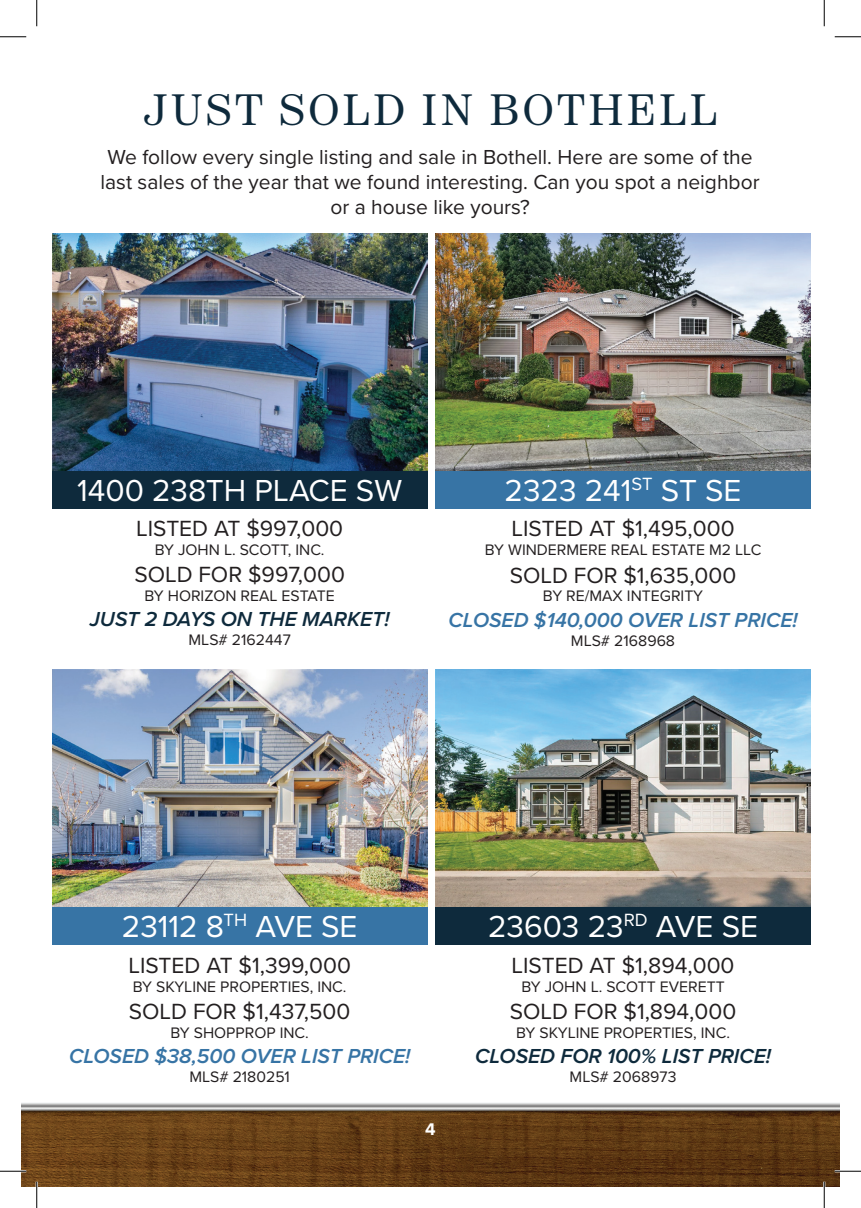
<style>
.page{position:relative;width:861px;height:1208px;background:#fff}
.page>*{position:absolute;margin:0;border:0;box-sizing:border-box;transform-origin:0 0}
.t1{font:43.75px "Scotch Text";letter-spacing:.06em;color:#0e2a3c}
.t2{font:31.5px "Proxima Nova";color:#fff}
.t3{font:22.75px "Proxima Nova";color:#231f20}
.t4{font:21px/25.2px "Proxima Nova";color:#231f20;text-align:center}
.t5{font:italic 600 21px "Proxima Nova";color:#3774a5}
.t6{font:italic 600 21px "Proxima Nova";color:#0e2a3c}
.t7{font:700 17.5px "Proxima Nova";color:#fff}
.t8{font:15.75px "Proxima Nova";color:#231f20}
</style>
<div class="page">
<img style="left:21px;top:1103px;width:819px;height:83px">
<div style="left:52px;top:470px;width:375px;height:38px;background:#0e2a3c"></div>
<div style="left:52px;top:906px;width:375px;height:38px;background:#3774a5"></div>
<div style="left:435px;top:906px;width:376px;height:38px;background:#0e2a3c"></div>
<div style="left:435px;top:470px;width:376px;height:38px;background:#3774a5"></div>
<img style="left:52px;top:234px;width:375px;height:236px">
<img style="left:52px;top:670px;width:375px;height:236px">
<img style="left:435px;top:234px;width:376px;height:236px">
<img style="left:435px;top:670px;width:376px;height:236px">
<hr style="left:0;top:1170px;width:26px;height:2px;background:#fff">
<hr style="left:835px;top:1170px;width:26px;height:2px;background:#fff">
<hr style="left:36px;top:1181px;width:2px;height:27px;background:#fff">
<hr style="left:823px;top:1181px;width:2px;height:27px;background:#fff">
<svg style="left:0;top:36px;width:26px;height:1px"></svg>
<svg style="left:835px;top:36px;width:26px;height:1px"></svg>
<svg style="left:0;top:1170px;width:26px;height:1px"></svg>
<svg style="left:835px;top:1170px;width:26px;height:1px"></svg>
<svg style="left:36px;top:0;width:1px;height:26px"></svg>
<svg style="left:36px;top:1181px;width:1px;height:27px"></svg>
<svg style="left:824px;top:0;width:1px;height:26px"></svg>
<svg style="left:824px;top:1181px;width:1px;height:27px"></svg>
<h1 class="t1" style="left:144px;top:84px;width:575px">JUST SOLD IN BOTHELL</h1>
<h3 class="t4" style="left:101px;top:143px;width:661px">We follow every single listing and sale in Bothell. Here are some of the last sales of the year that we found interesting. Can you spot a neighbor or a house like yours?</h3>
<h2 class="t2" style="left:77px;top:466px;width:327px">1400 238TH PLACE SW</h2>
<h3 class="t3" style="left:136px;top:511px;width:209px">LISTED AT $997,000</h3>
<p class="t8" style="left:155px;top:538px;width:171px">BY JOHN L. SCOTT, INC.</p>
<h3 class="t3" style="left:134px;top:557px;width:212px">SOLD FOR $997,000</h3>
<p class="t8" style="left:144px;top:584px;width:192px">BY HORIZON REAL ESTATE</p>
<h3 class="t6" style="left:90px;top:603px;width:301px">JUST 2 DAYS ON THE MARKET!</h3>
<p class="t8" style="left:189px;top:628px;width:104px">MLS# 2162447</p>
<h2 class="t2" style="left:505px;top:466px;width:239px">2323 241<sup>ST</sup> ST SE</h2>
<h3 class="t3" style="left:511px;top:512px;width:225px">LISTED AT $1,495,000</h3>
<p class="t8" style="left:485px;top:538px;width:278px">BY WINDERMERE REAL ESTATE M2 LLC</p>
<h3 class="t3" style="left:510px;top:558px;width:228px">SOLD FOR $1,635,000</h3>
<p class="t8" style="left:543px;top:584px;width:162px">BY RE/MAX INTEGRITY</p>
<h3 class="t5" style="left:448px;top:604px;width:351px">CLOSED $140,000 OVER LIST PRICE!</h3>
<p class="t8" style="left:571px;top:628px;width:106px">MLS# 2168968</p>
<h2 class="t2" style="left:122px;top:903px;width:237px">23112 8<sup>TH</sup> AVE SE</h2>
<h3 class="t3" style="left:128px;top:948px;width:224px">LISTED AT $1,399,000</h3>
<p class="t8" style="left:133px;top:974px;width:215px">BY SKYLINE PROPERTIES, INC.</p>
<h3 class="t3" style="left:129px;top:994px;width:223px">SOLD FOR $1,437,500</h3>
<p class="t8" style="left:170px;top:1020px;width:140px">BY SHOPPROP INC.</p>
<h3 class="t5" style="left:69px;top:1040px;width:343px">CLOSED $38,500 OVER LIST PRICE!</h3>
<p class="t8" style="left:189px;top:1064px;width:102px">MLS# 2180251</p>
<p class="t7" style="left:425px;top:1116px;width:12px">4</p>
<h2 class="t2" style="left:488px;top:903px;width:272px">23603 23<sup>RD</sup> AVE SE</h2>
<h3 class="t3" style="left:512px;top:948px;width:225px">LISTED AT $1,894,000</h3>
<p class="t8" style="left:521px;top:974px;width:205px">BY JOHN L. SCOTT EVERETT</p>
<h3 class="t3" style="left:510px;top:994px;width:228px">SOLD FOR $1,894,000</h3>
<p class="t8" style="left:516px;top:1020px;width:215px">BY SKYLINE PROPERTIES, INC.</p>
<h3 class="t6" style="left:475px;top:1040px;width:297px">CLOSED FOR 100% LIST PRICE!</h3>
<p class="t8" style="left:570px;top:1064px;width:108px">MLS# 2068973</p>
</div>
